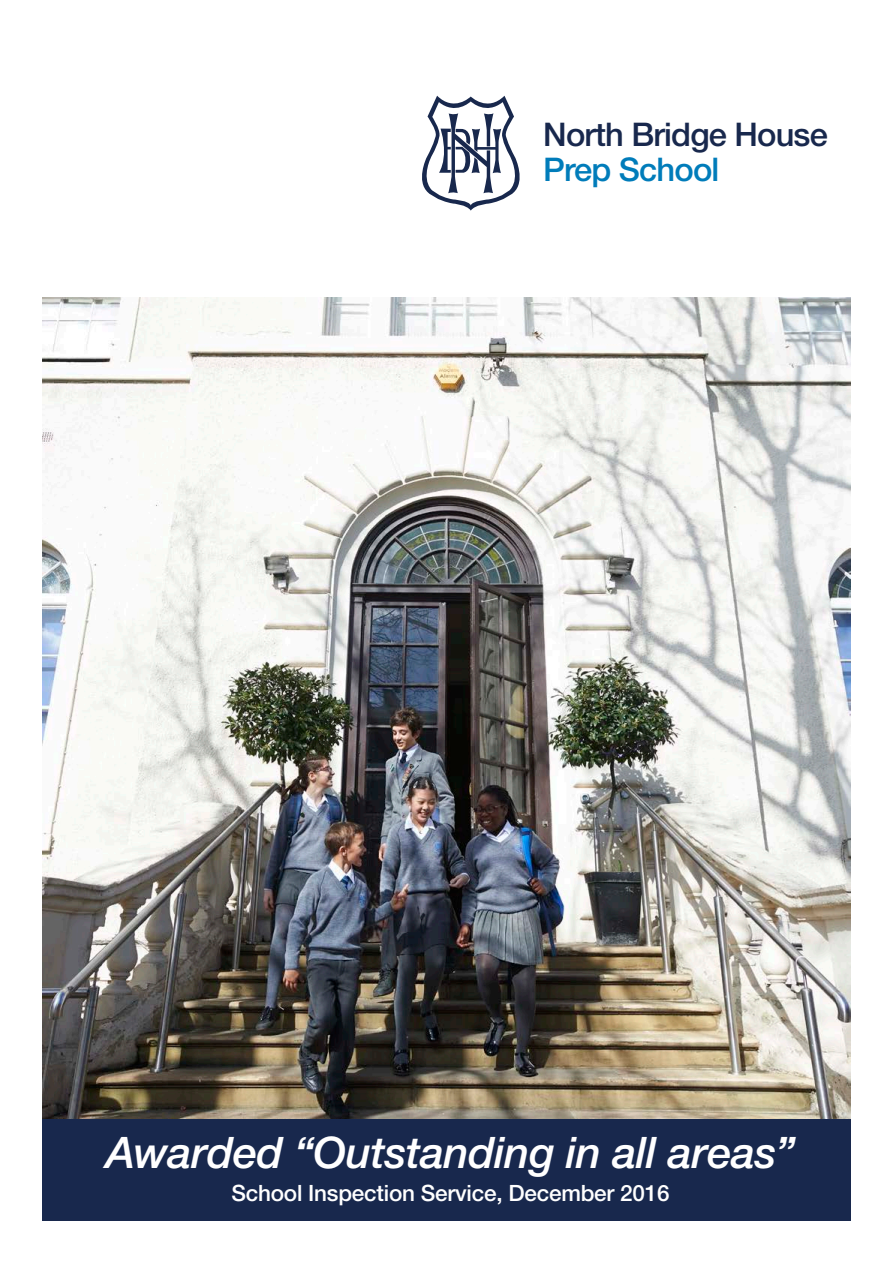
<style>
.page{position:relative;width:893px;height:1263px;background:#fff}
.page>*{position:absolute;margin:0;border:0;box-sizing:border-box;transform-origin:0 0}
.t1{font:italic 500 43.5px "Helvetica Neue LT Std";letter-spacing:-.01em;color:#fff}
.t2{font:500 32.55px "Helvetica Neue LT Std";letter-spacing:-.025em;color:#18284d}
.t3{font:500 32.55px "Helvetica Neue LT Std";letter-spacing:-.025em;color:#007cba}
.t4{font:500 22.5px "Helvetica Neue LT Std";letter-spacing:-.01em;color:#fff}
</style>
<div class="page">
<img style="left:42px;top:298px;width:808px;height:821px">
<div style="left:42px;top:1119px;width:808px;height:101px;background:#18284d"></div>
<svg style="left:422px;top:96px;width:98px;height:115px"></svg>
<h2 class="t2" style="left:543px;top:115px;width:286px">North Bridge House</h2>
<h2 class="t3" style="left:543px;top:150px;width:178px">Prep School</h2>
<h1 class="t1" style="left:106px;top:1126px;width:691px">Awarded “Outstanding in all areas”</h1>
<p class="t4" style="left:231px;top:1179px;width:440px">School Inspection Service, December 2016</p>
</div>
